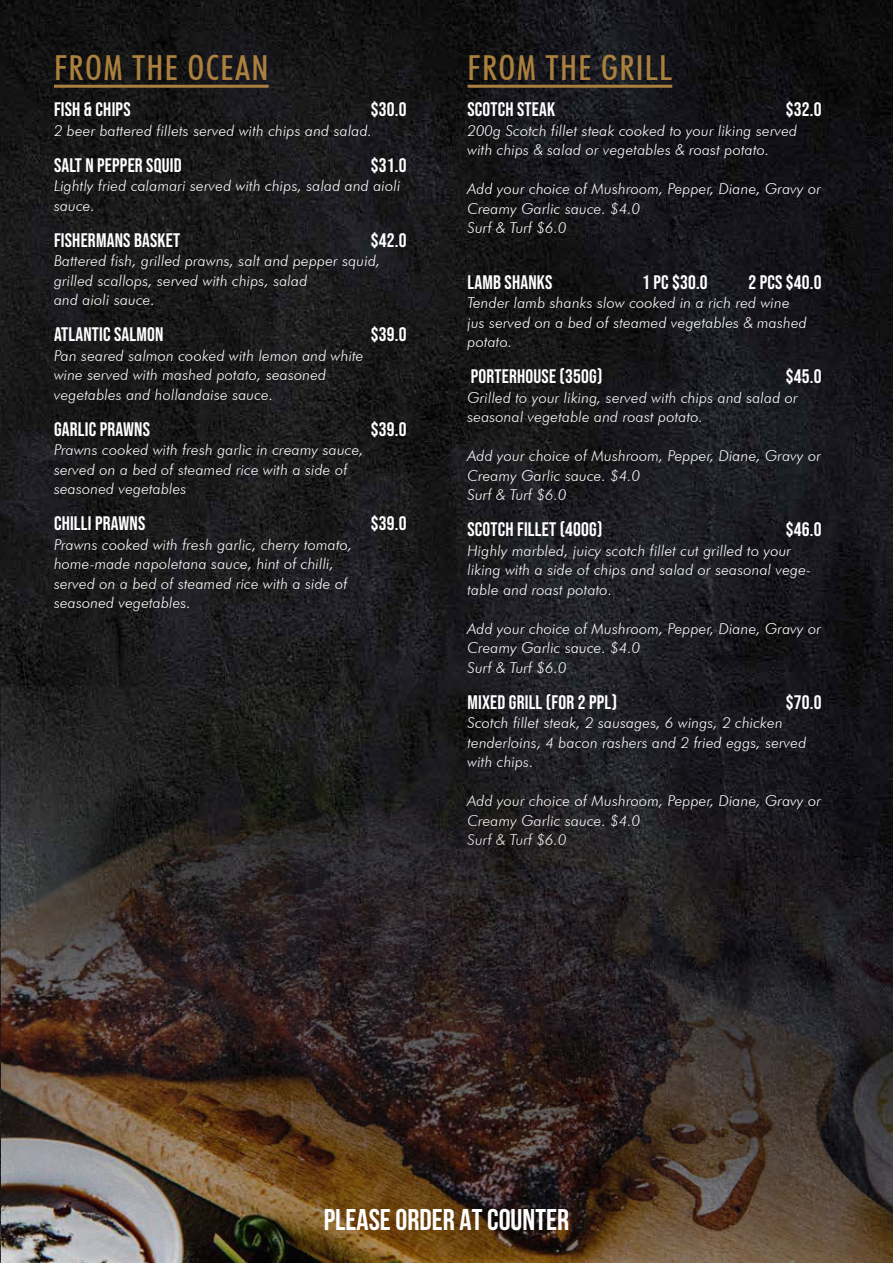
<style>
.page{position:relative;width:893px;height:1263px;background:#fff}
.page>*{position:absolute;margin:0;border:0;box-sizing:border-box;transform-origin:0 0}
.t1{font:500 condensed 34.5px "Futura BT";letter-spacing:.04em;color:#aa803e}
.t2{font:700 30px "Bebas Neue";color:#fff}
.t3{font:19.5px "Bebas Neue";letter-spacing:.01em;color:#fff}
.t4{font:italic 300 15px/19.5px "Futura BT";letter-spacing:.01em;color:#fff}
</style>
<div class="page">
<img style="left:0;top:0;width:893px;height:686px">
<img style="left:0;top:667px;width:13px;height:596px">
<hr style="left:54px;top:85px;width:215px;height:3px;background:#aa803e">
<hr style="left:467px;top:85px;width:205px;height:3px;background:#aa803e">
<img style="left:2px;top:686px;width:891px;height:577px">
<h1 class="t1" style="left:54px;top:47px;width:216px">FROM THE OCEAN</h1>
<h3 class="t3" style="left:54px;top:98px;width:78px">FISH &amp; CHIPS</h3>
<h3 class="t3" style="left:371px;top:98px;width:37px">$30.0</h3>
<p class="t4" style="left:54px;top:121px;width:320px">2 beer battered fillets served with chips and salad.</p>
<h3 class="t3" style="left:54px;top:154px;width:129px">SALT N PEPPER SQUID</h3>
<h3 class="t3" style="left:371px;top:154px;width:37px">$31.0</h3>
<p class="t4" style="left:54px;top:176px;width:348px">Lightly fried calamari served with chips, salad and aioli sauce.</p>
<h3 class="t3" style="left:54px;top:229px;width:128px">FISHERMANS BASKET</h3>
<h3 class="t3" style="left:371px;top:229px;width:37px">$42.0</h3>
<p class="t4" style="left:54px;top:251px;width:328px">Battered fish, grilled prawns, salt and pepper squid, grilled scallops, served with chips, salad<br>and aioli sauce.</p>
<h3 class="t3" style="left:54px;top:323px;width:111px">ATLANTIC SALMON</h3>
<h3 class="t3" style="left:371px;top:323px;width:37px">$39.0</h3>
<p class="t4" style="left:54px;top:346px;width:311px">Pan seared salmon cooked with lemon and white wine served with mashed potato, seasoned vegetables and hollandaise sauce.</p>
<h3 class="t3" style="left:54px;top:418px;width:98px">GARLIC PRAWNS</h3>
<h3 class="t3" style="left:371px;top:418px;width:37px">$39.0</h3>
<p class="t4" style="left:54px;top:440px;width:311px">Prawns cooked with fresh garlic in creamy sauce, served on a bed of steamed rice with a side of seasoned vegetables</p>
<h3 class="t3" style="left:54px;top:512px;width:93px">CHILLI PRAWNS</h3>
<h3 class="t3" style="left:371px;top:512px;width:37px">$39.0</h3>
<p class="t4" style="left:54px;top:535px;width:300px">Prawns cooked with fresh garlic, cherry tomato, home-made napoletana sauce, hint of chilli, served on a bed of steamed rice with a side of seasoned vegetables.</p>
<h1 class="t1" style="left:467px;top:47px;width:206px">FROM THE GRILL</h1>
<h3 class="t3" style="left:467px;top:98px;width:89px">SCOTCH STEAK</h3>
<h3 class="t3" style="left:786px;top:98px;width:37px">$32.0</h3>
<p class="t4" style="left:467px;top:121px;width:331px">200g Scotch fillet steak cooked to your liking served with chips &amp; salad or vegetables &amp; roast potato.</p>
<p class="t4" style="left:467px;top:179px;width:355px">Add your choice of Mushroom, Pepper, Diane, Gravy or<br>Creamy Garlic sauce. $4.0<br>Surf &amp; Turf $6.0</p>
<h3 class="t3" style="left:467px;top:271px;width:86px">LAMB SHANKS</h3>
<h3 class="t3" style="left:642px;top:271px;width:67px">1 PC $30.0</h3>
<h3 class="t3" style="left:748px;top:271px;width:75px">2 PCS $40.0</h3>
<p class="t4" style="left:467px;top:293px;width:341px">Tender lamb shanks slow cooked in a rich red wine jus served on a bed of steamed vegetables &amp; mashed potato.</p>
<h3 class="t3" style="left:471px;top:365px;width:133px">PORTERHOUSE (350G)</h3>
<h3 class="t3" style="left:786px;top:365px;width:37px">$45.0</h3>
<p class="t4" style="left:467px;top:388px;width:332px">Grilled to your liking, served with chips and salad or seasonal vegetable and roast potato.</p>
<p class="t4" style="left:467px;top:446px;width:355px">Add your choice of Mushroom, Pepper, Diane, Gravy or<br>Creamy Garlic sauce. $4.0<br>Surf &amp; Turf $6.0</p>
<h3 class="t3" style="left:467px;top:518px;width:136px">SCOTCH FILLET (400G)</h3>
<h3 class="t3" style="left:786px;top:518px;width:37px">$46.0</h3>
<p class="t4" style="left:467px;top:541px;width:345px">Highly marbled, juicy scotch fillet cut grilled to your liking with a side of chips and salad or seasonal vege&shy;table and roast potato.</p>
<p class="t4" style="left:467px;top:619px;width:355px">Add your choice of Mushroom, Pepper, Diane, Gravy or<br>Creamy Garlic sauce. $4.0<br>Surf &amp; Turf $6.0</p>
<h3 class="t3" style="left:467px;top:691px;width:151px">MIXED GRILL (FOR 2 PPL)</h3>
<h3 class="t3" style="left:786px;top:691px;width:37px">$70.0</h3>
<p class="t4" style="left:467px;top:713px;width:340px">Scotch fillet steak, 2 sausages, 6 wings, 2 chicken tenderloins, 4 bacon rashers and 2 fried eggs, served with chips.</p>
<p class="t4" style="left:467px;top:791px;width:355px">Add your choice of Mushroom, Pepper, Diane, Gravy or<br>Creamy Garlic sauce. $4.0<br>Surf &amp; Turf $6.0</p>
<h2 class="t2" style="left:324px;top:1203px;width:247px">PLEASE ORDER AT COUNTER</h2>
</div>
